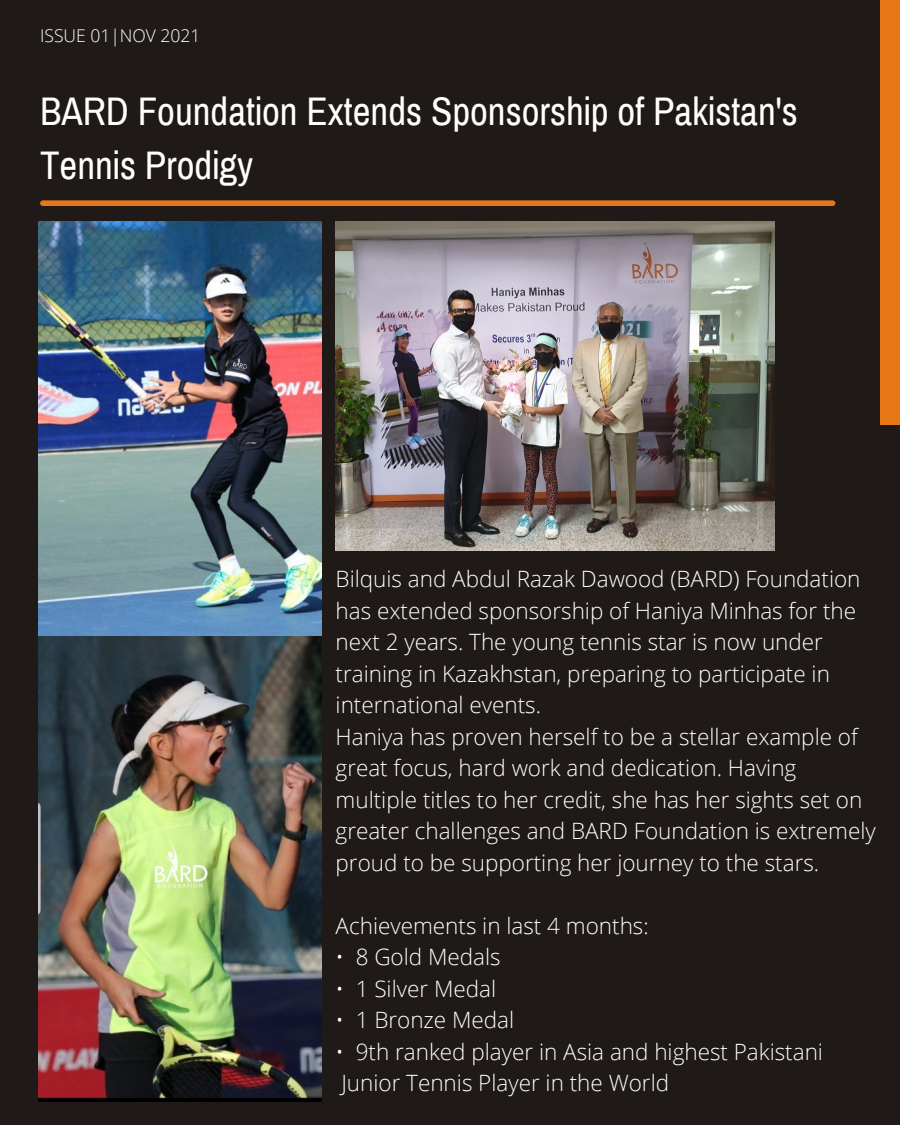
<style>
.page{position:relative;width:900px;height:1125px;background:#1f1a17}
.page>*{position:absolute;margin:0;border:0;box-sizing:border-box;transform-origin:0 0}
.t1{font:39px/54px "Archivo Narrow";color:#fff}
.t2{font:300 22.5px/31.5px "Open Sans";color:#fff}
.t3{font:300 17.55px "Open Sans";color:#fff}
</style>
<div class="page">
<div style="left:881px;top:0;width:19px;height:425px;background:#e77817"></div>
<img style="left:336px;top:222px;width:438px;height:328px">
<div style="left:43px;top:200px;width:790px;height:6px;background:#e77817"></div>
<img style="left:39px;top:636px;width:282px;height:466px">
<img style="left:151px;top:830px;width:63px;height:64px">
<img style="left:39px;top:222px;width:282px;height:414px">
<img style="left:231px;top:355px;width:21px;height:17px">
<p class="t3" style="left:40px;top:24px;width:162px">ISSUE 01|NOV 2021</p>
<p class="t1" style="left:40px;top:85px;width:759px">BARD Foundation Extends Sponsorship of Pakistan's<br>Tennis Prodigy</p>
<p class="t2" style="left:336px;top:563px;width:526px">Bilquis and Abdul Razak Dawood (BARD) Foundation has extended sponsorship of Haniya Minhas for the next 2 years. The young tennis star is now under training in Kazakhstan, preparing to participate in international events.</p>
<p class="t2" style="left:336px;top:720px;width:542px">Haniya has proven herself to be a stellar example of great focus, hard work and dedication. Having multiple titles to her credit, she has her sights set on greater challenges and BARD Foundation is extremely proud to be supporting her journey to the stars.</p>
<p class="t2" style="left:336px;top:909px;width:315px">Achievements in last 4 months:</p>
<p class="t2" style="left:336px;top:941px;width:167px">• 8 Gold Medals</p>
<p class="t2" style="left:336px;top:972px;width:162px">• 1 Silver Medal</p>
<p class="t2" style="left:336px;top:1004px;width:180px">• 1 Bronze Medal</p>
<p class="t2" style="left:336px;top:1035px;width:489px">• 9th ranked player in Asia and highest Pakistani<br>Junior Tennis Player in the World</p>
</div>
